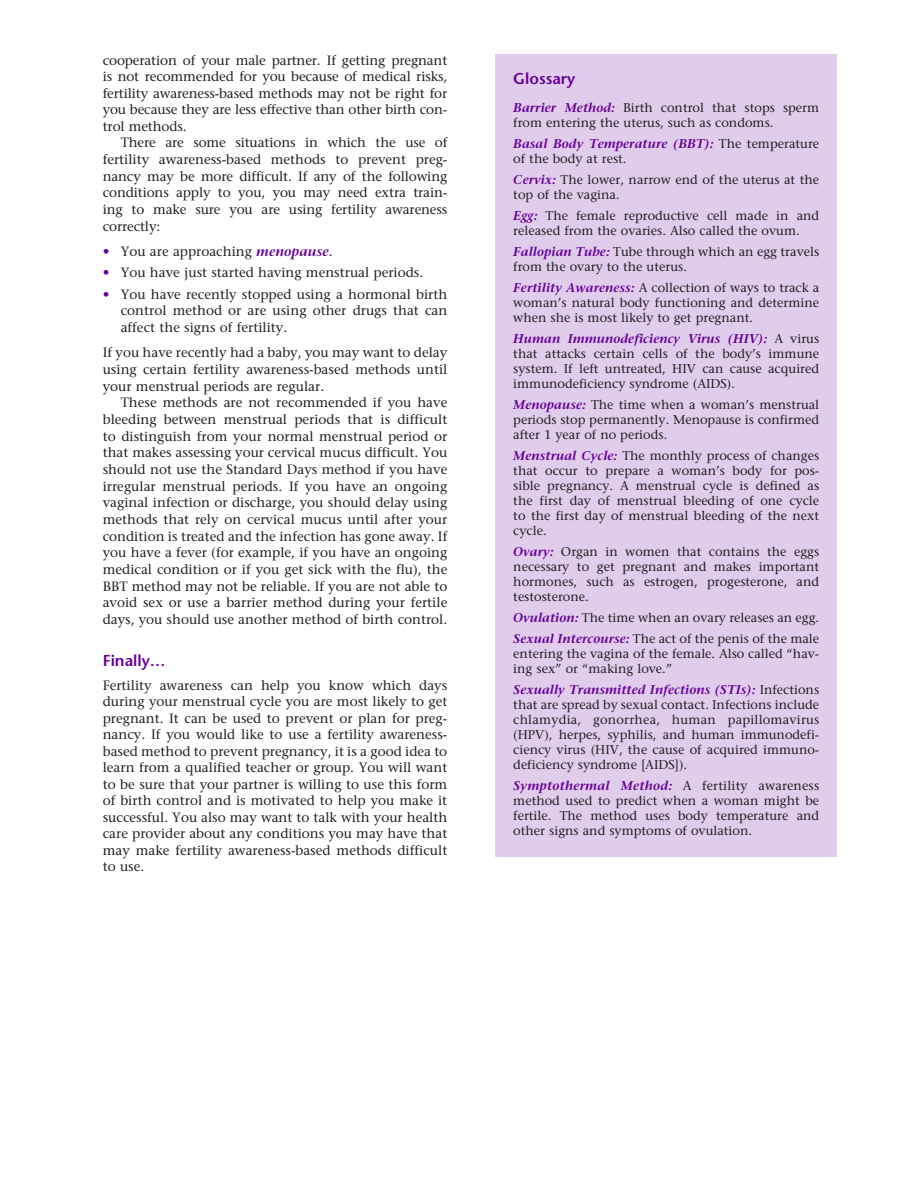
<style>
.page{position:relative;width:918px;height:1188px;background:#fff}
.page>*{position:absolute;margin:0;border:0;box-sizing:border-box;transform-origin:0 0}
.t1{font:600 15.75px "Stone Sans Std";color:#609}
.t2{font:500 13.5px/16.6px "Stone Serif Std";color:#231f20;text-align:justify}
.t3{font:500 12.75px/15px "Stone Serif Std";color:#231f20}
.s1{color:#609}
.s2{font-weight:600;font-style:italic;color:#609}
</style>
<div class="page">
<div style="left:495px;top:54px;width:342px;height:803px;background:#e0cceb"></div>
<p class="t2" style="left:103px;top:52px;width:346px">cooperation of your male partner. If getting pregnant is not recommended for you because of medical risks, fertility awareness-based methods may not be right for you because they are less effective than other birth con&shy;trol methods.</p>
<p class="t2" style="left:103px;top:134px;width:346px;text-indent:18px">There are some situations in which the use of fertility awareness-based methods to prevent preg&shy;nancy may be more difficult. If any of the following conditions apply to you, you may need extra train&shy;ing to make sure you are using fertility awareness correctly:</p>
<p class="t2" style="left:103px;top:243px;width:232px"><span class="s1">•</span> You are approaching <span class="s2">menopause</span>.</p>
<p class="t2" style="left:103px;top:264px;width:322px"><span class="s1">•</span> You have just started having menstrual periods.</p>
<p class="t2" style="left:121px;top:286px;width:328px;text-indent:-18px"><span class="s1">•</span> You have recently stopped using a hormonal birth control method or are using other drugs that can affect the signs of fertility.</p>
<p class="t2" style="left:103px;top:344px;width:346px">If you have recently had a baby, you may want to delay using certain fertility awareness-based methods until your menstrual periods are regular.</p>
<p class="t2" style="left:103px;top:394px;width:346px;text-indent:18px">These methods are not recommended if you have bleeding between menstrual periods that is difficult to distinguish from your normal menstrual period or that makes assessing your cervical mucus difficult. You should not use the Standard Days method if you have irregular menstrual periods. If you have an ongoing vaginal infection or discharge, you should delay using methods that rely on cervical mucus until after your condition is treated and the infection has gone away. If you have a fever (for example, if you have an ongoing medical condition or if you get sick with the flu), the BBT method may not be reliable. If you are not able to avoid sex or use a barrier method during your fertile days, you should use another method of birth control.</p>
<p class="t1" style="left:103px;top:651px;width:64px">Finally…</p>
<p class="t2" style="left:103px;top:677px;width:346px">Fertility awareness can help you know which days during your menstrual cycle you are most likely to get pregnant. It can be used to prevent or plan for preg&shy;nancy. If you would like to use a fertility awareness&shy;based method to prevent pregnancy, it is a good idea to learn from a qualified teacher or group. You will want to be sure that your partner is willing to use this form of birth control and is motivated to help you make it successful. You also may want to talk with your health care provider about any conditions you may have that may make fertility awareness-based methods difficult to use.</p>
<p class="t1" style="left:513px;top:69px;width:64px">Glossary</p>
<p class="t3" style="left:513px;top:100px;width:307px"><span class="s2">Barrier Method:</span> Birth control that stops sperm from entering the uterus, such as condoms.</p>
<p class="t3" style="left:513px;top:136px;width:307px"><span class="s2">Basal Body Temperature (BBT):</span> The temperature of the body at rest.</p>
<p class="t3" style="left:513px;top:172px;width:307px"><span class="s2">Cervix:</span> The lower, narrow end of the uterus at the top of the vagina.</p>
<p class="t3" style="left:513px;top:208px;width:307px"><span class="s2">Egg:</span> The female reproductive cell made in and released from the ovaries. Also called the ovum.</p>
<p class="t3" style="left:513px;top:244px;width:307px"><span class="s2">Fallopian Tube:</span> Tube through which an egg travels from the ovary to the uterus.</p>
<p class="t3" style="left:513px;top:280px;width:307px;text-align:justify"><span class="s2">Fertility Awareness:</span> A collection of ways to track a woman’s natural body functioning and determine when she is most likely to get pregnant.</p>
<p class="t3" style="left:513px;top:331px;width:307px;text-align:justify"><span class="s2">Human Immunodeficiency Virus (HIV):</span> A virus that attacks certain cells of the body’s immune system. If left untreated, HIV can cause acquired immunodeficiency syndrome (AIDS).</p>
<p class="t3" style="left:513px;top:397px;width:307px;text-align:justify"><span class="s2">Menopause:</span> The time when a woman’s menstrual periods stop permanently. Menopause is confirmed after 1 year of no periods.</p>
<p class="t3" style="left:513px;top:448px;width:307px;text-align:justify"><span class="s2">Menstrual Cycle:</span> The monthly process of changes that occur to prepare a woman’s body for pos&shy;sible pregnancy. A menstrual cycle is defined as the first day of menstrual bleeding of one cycle to the first day of menstrual bleeding of the next cycle.</p>
<p class="t3" style="left:513px;top:544px;width:307px;text-align:justify"><span class="s2">Ovary:</span> Organ in women that contains the eggs necessary to get pregnant and makes important hormones, such as estrogen, progesterone, and testosterone.</p>
<p class="t3" style="left:513px;top:607px;width:307px;line-height:21px"><span class="s2">Ovulation:</span> The time when an ovary releases an egg.<br><span class="s2">Sexual Intercourse:</span> The act of the penis of the male</p>
<p class="t3" style="left:513px;top:646px;width:307px">entering the vagina of the female. Also called “hav&shy;ing sex” or “making love.”</p>
<p class="t3" style="left:513px;top:682px;width:308px;text-align:justify"><span class="s2">Sexually Transmitted Infections (STIs):</span> Infections that are spread by sexual contact. Infections include chlamydia, gonorrhea, human papillomavirus (HPV), herpes, syphilis, and human immunodefi&shy;ciency virus (HIV, the cause of acquired immuno&shy;deficiency syndrome [AIDS]).</p>
<p class="t3" style="left:513px;top:778px;width:307px;text-align:justify"><span class="s2">Symptothermal Method:</span> A fertility awareness method used to predict when a woman might be fertile. The method uses body temperature and other signs and symptoms of ovulation.</p>
</div>
